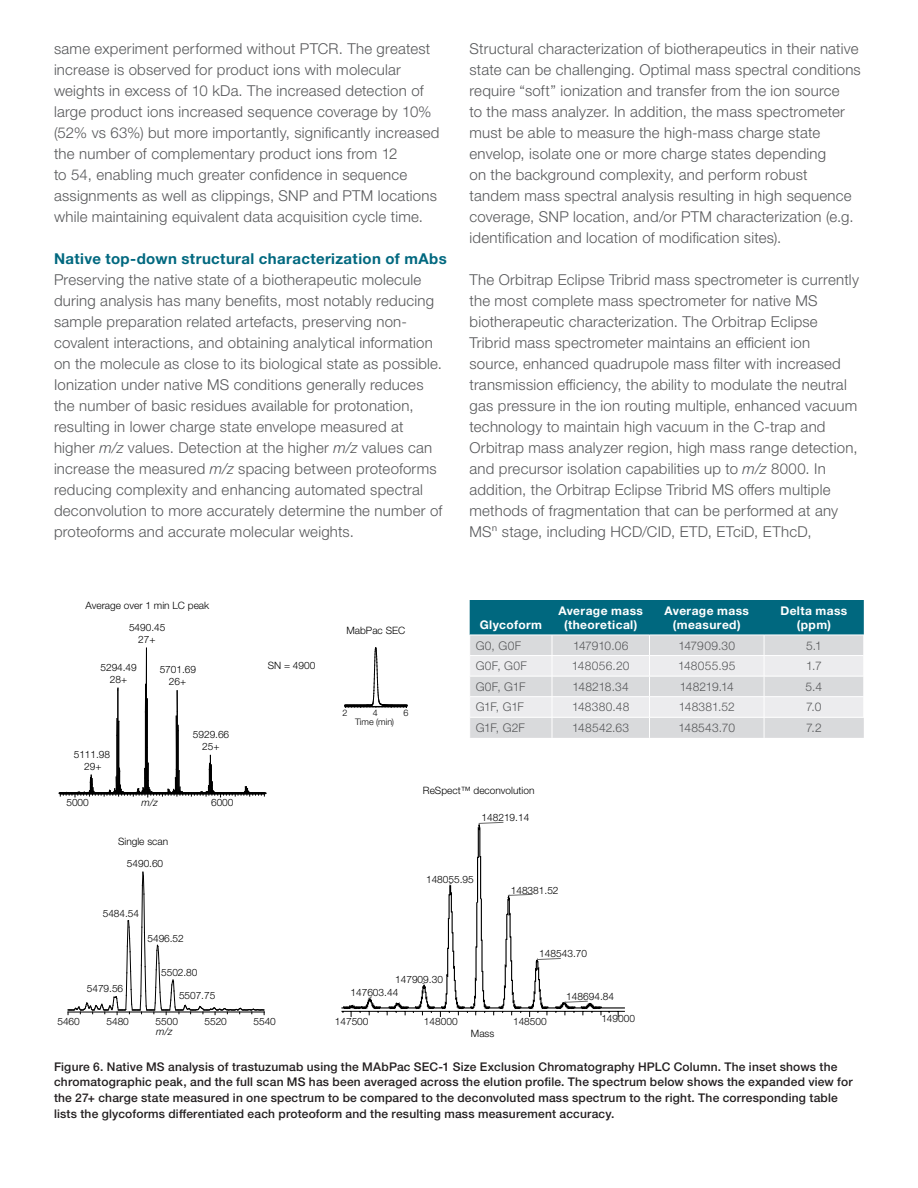
<style>
.page{position:relative;width:918px;height:1188px;background:#fff}
.page>*{position:absolute;margin:0;border:0;box-sizing:border-box;transform-origin:0 0}
.t1{font:300 15px/21px "Helvetica Neue LTW1 G";letter-spacing:.015em;color:#57585a}
.t2{font:700 15px "Helvetica Neue LTW1 G";letter-spacing:.025em;color:#00687f}
.t3{font:500 12px/15.8px "Helvetica Neue LTW1 G";letter-spacing:.02em;color:#231f20}
.t4{font:300 12px "Helvetica Neue LTW1 G";letter-spacing:.02em;color:#57585a}
.t5{font:700 12px/14.4px "Helvetica Neue LTW1 G";letter-spacing:.035em;color:#fff;text-align:center}
.t6{font:300 12px "Helvetica Neue LTW1 G";letter-spacing:-.025em;color:#57585a}
.t7{font:300 12px "Helvetica Neue LTW1 G";letter-spacing:-.005em;color:#57585a}
.t8{font:300 12px "Helvetica Neue LTW1 G";letter-spacing:-.03em;color:#57585a}
.t9{font:300 10.2px/12.1px "Helvetica Neue LTW1 G";color:#000;text-align:center}
.t10{font:italic 300 10.2px "Helvetica Neue LTW1 G";color:#000}
.t11{font:300 9px "Helvetica Neue LTW1 G";letter-spacing:-.01em;color:#000}
.s1{font-style:italic}
</style>
<div class="page">
<svg style="left:68px;top:871px;width:197px;height:144px"></svg>
<hr style="left:117px;top:690px;width:1px;height:103px;background:#000">
<hr style="left:118px;top:688px;width:1px;height:103px;background:#000">
<hr style="left:119px;top:721px;width:1px;height:72px;background:#000">
<hr style="left:145px;top:684px;width:1px;height:62px;background:#000">
<hr style="left:146px;top:648px;width:1px;height:114px;background:#000">
<hr style="left:147px;top:699px;width:1px;height:65px;background:#000">
<hr style="left:176px;top:716px;width:1px;height:36px;background:#000">
<svg style="left:177px;top:691px;width:1px;height:20px"></svg>
<hr style="left:177px;top:711px;width:1px;height:82px;background:#000">
<hr style="left:178px;top:731px;width:1px;height:58px;background:#000">
<svg style="left:59px;top:746px;width:207px;height:51px"></svg>
<svg style="left:344px;top:648px;width:64px;height:60px"></svg>
<svg style="left:341px;top:821px;width:284px;height:196px"></svg>
<svg style="left:469px;top:600px;width:395px;height:138px;background:#a9c3cb"></svg>
<hr style="left:470px;top:717px;width:82px;height:1px;background:#fff">
<hr style="left:552px;top:717px;width:98px;height:1px;background:#fff">
<hr style="left:650px;top:717px;width:114px;height:1px;background:#fff">
<hr style="left:764px;top:717px;width:100px;height:1px;background:#fff">
<p class="t1" style="left:54px;top:38px;width:387px">same experiment performed without PTCR. The greatest increase is observed for product ions with molecular weights in excess of 10 kDa. The increased detection of large product ions increased sequence coverage by 10% (52% vs 63%) but more importantly, significantly increased the number of complementary product ions from 12<br>to 54, enabling much greater confidence in sequence assignments as well as clippings, SNP and PTM locations while maintaining equivalent data acquisition cycle time.</p>
<p class="t2" style="left:54px;top:249px;width:394px">Native top-down structural characterization of mAbs</p>
<p class="t1" style="left:54px;top:269px;width:390px">Preserving the native state of a biotherapeutic molecule during analysis has many benefits, most notably reducing sample preparation related artefacts, preserving non&shy;covalent interactions, and obtaining analytical information on the molecule as close to its biological state as possible.<br>Ionization under native MS conditions generally reduces the number of basic residues available for protonation, resulting in lower charge state envelope measured at higher <span class="s1">m/z</span> values. Detection at the higher <span class="s1">m/z</span> values can increase the measured <span class="s1">m/z</span> spacing between proteoforms reducing complexity and enhancing automated spectral deconvolution to more accurately determine the number of proteoforms and accurate molecular weights.</p>
<p class="t1" style="left:470px;top:38px;width:393px">Structural characterization of biotherapeutics in their native state can be challenging. Optimal mass spectral conditions require “soft” ionization and transfer from the ion source<br>to the mass analyzer. In addition, the mass spectrometer must be able to measure the high-mass charge state envelop, isolate one or more charge states depending<br>on the background complexity, and perform robust tandem mass spectral analysis resulting in high sequence coverage, SNP location, and/or PTM characterization (e.g. identification and location of modification sites).</p>
<p class="t1" style="left:470px;top:269px;width:391px">The Orbitrap Eclipse Tribrid mass spectrometer is currently the most complete mass spectrometer for native MS biotherapeutic characterization. The Orbitrap Eclipse Tribrid mass spectrometer maintains an efficient ion source, enhanced quadrupole mass filter with increased transmission efficiency, the ability to modulate the neutral gas pressure in the ion routing multiple, enhanced vacuum technology to maintain high vacuum in the C-trap and Orbitrap mass analyzer region, high mass range detection, and precursor isolation capabilities up to <span class="s1">m/z</span> 8000. In addition, the Orbitrap Eclipse Tribrid MS offers multiple methods of fragmentation that can be performed at any MSⁿ stage, including HCD/CID, ETD, ETciD, EThcD,</p>
<p class="t9" style="left:85px;top:599px;width:125px">Average over 1 min LC peak</p>
<p class="t9" style="left:129px;top:621px;width:38px">5490.45<br>27+</p>
<p class="t9" style="left:160px;top:663px;width:38px">5701.69<br>26+</p>
<p class="t9" style="left:101px;top:661px;width:38px">5294.49<br>28+</p>
<p class="t9" style="left:74px;top:748px;width:38px">5111.98<br>29+</p>
<p class="t9" style="left:193px;top:728px;width:38px">5929.66<br>25+</p>
<p class="t9" style="left:268px;top:660px;width:49px">SN = 4900</p>
<p class="t9" style="left:346px;top:625px;width:60px">MabPac SEC</p>
<p class="t11" style="left:342px;top:708px;width:7px">2</p>
<p class="t11" style="left:373px;top:708px;width:7px">4</p>
<p class="t11" style="left:404px;top:708px;width:7px">6</p>
<p class="t11" style="left:355px;top:716px;width:41px">Time (min)</p>
<p class="t5" style="left:480px;top:617px;width:64px">Glycoform</p>
<p class="t5" style="left:559px;top:603px;width:86px">Average mass (theoretical)</p>
<p class="t5" style="left:665px;top:603px;width:86px">Average mass (measured)</p>
<p class="t5" style="left:780px;top:603px;width:69px">Delta mass (ppm)</p>
<p class="t4" style="left:476px;top:638px;width:47px">G0, G0F</p>
<p class="t6" style="left:573px;top:638px;width:57px">147910.06</p>
<p class="t4" style="left:678px;top:638px;width:58px">147909.30</p>
<p class="t4" style="left:806px;top:638px;width:17px">5.1</p>
<p class="t4" style="left:476px;top:659px;width:53px">G0F, G0F</p>
<p class="t4" style="left:572px;top:659px;width:59px">148056.20</p>
<p class="t4" style="left:678px;top:659px;width:59px">148055.95</p>
<p class="t4" style="left:806px;top:659px;width:17px">1.7</p>
<p class="t4" style="left:476px;top:679px;width:51px">G0F, G1F</p>
<p class="t7" style="left:573px;top:679px;width:58px">148218.34</p>
<p class="t8" style="left:680px;top:679px;width:55px">148219.14</p>
<p class="t4" style="left:806px;top:679px;width:18px">5.4</p>
<p class="t4" style="left:476px;top:700px;width:50px">G1F, G1F</p>
<p class="t4" style="left:572px;top:700px;width:59px">148380.48</p>
<p class="t4" style="left:679px;top:700px;width:58px">148381.52</p>
<p class="t4" style="left:806px;top:700px;width:17px">7.0</p>
<p class="t4" style="left:476px;top:720px;width:51px">G1F, G2F</p>
<p class="t4" style="left:572px;top:720px;width:58px">148542.63</p>
<p class="t4" style="left:678px;top:720px;width:58px">148543.70</p>
<p class="t4" style="left:806px;top:720px;width:17px">7.2</p>
<p class="t9" style="left:67px;top:796px;width:24px">5000</p>
<p class="t10" style="left:141px;top:796px;width:18px">m/z</p>
<p class="t9" style="left:211px;top:796px;width:24px">6000</p>
<p class="t9" style="left:118px;top:835px;width:52px">Single scan</p>
<p class="t9" style="left:127px;top:857px;width:38px">5490.60</p>
<p class="t9" style="left:103px;top:908px;width:38px">5484.54</p>
<p class="t9" style="left:87px;top:982px;width:38px">5479.56</p>
<p class="t9" style="left:148px;top:932px;width:38px">5496.52</p>
<p class="t9" style="left:161px;top:966px;width:38px">5502.80</p>
<p class="t9" style="left:179px;top:989px;width:38px">5507.75</p>
<p class="t9" style="left:58px;top:1016px;width:24px">5460</p>
<p class="t9" style="left:107px;top:1016px;width:24px">5480</p>
<p class="t9" style="left:156px;top:1016px;width:24px">5500</p>
<p class="t9" style="left:205px;top:1016px;width:24px">5520</p>
<p class="t9" style="left:254px;top:1016px;width:24px">5540</p>
<p class="t10" style="left:156px;top:1025px;width:18px">m/z</p>
<p class="t9" style="left:423px;top:784px;width:113px">ReSpect™ deconvolution</p>
<p class="t9" style="left:482px;top:811px;width:49px">148219.14</p>
<p class="t9" style="left:426px;top:873px;width:49px">148055.95</p>
<p class="t9" style="left:511px;top:884px;width:49px">148381.52</p>
<p class="t9" style="left:350px;top:972px;width:94px;line-height:13.5px;text-align:left;text-indent:45px">147909.30<br>147603.44</p>
<p class="t9" style="left:539px;top:947px;width:49px">148543.70</p>
<p class="t9" style="left:566px;top:990px;width:49px">148694.84</p>
<p class="t9" style="left:335px;top:1016px;width:35px">147500</p>
<p class="t9" style="left:424px;top:1016px;width:35px">148000</p>
<p class="t9" style="left:513px;top:1016px;width:35px">148500</p>
<p class="t9" style="left:601px;top:1012px;width:35px">149000</p>
<p class="t9" style="left:471px;top:1027px;width:25px">Mass</p>
<p class="t3" style="left:54px;top:1058px;width:800px">Figure 6. Native MS analysis of trastuzumab using the MAbPac SEC-1 Size Exclusion Chromatography HPLC Column. The inset shows the chromatographic peak, and the full scan MS has been averaged across the elution profile. The spectrum below shows the expanded view for the 27+ charge state measured in one spectrum to be compared to the deconvoluted mass spectrum to the right. The corresponding table lists the glycoforms differentiated each proteoform and the resulting mass measurement accuracy.</p>
</div>
